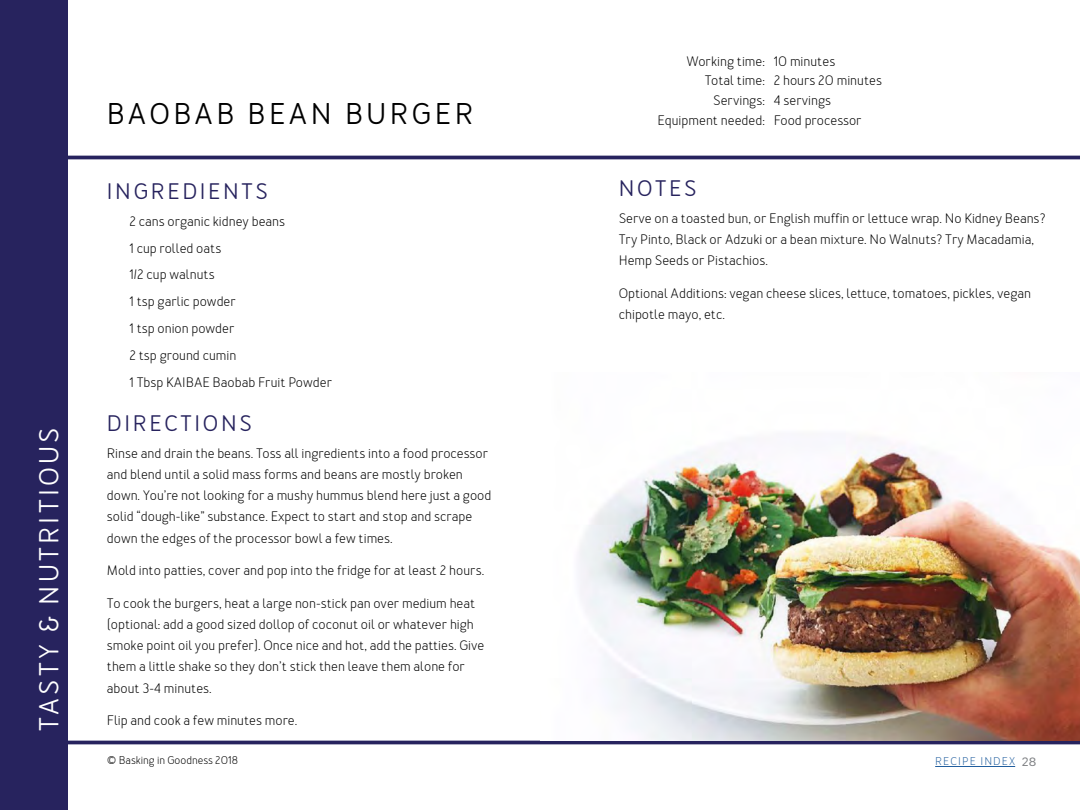
<style>
.page{position:relative;width:1080px;height:810px;background:#fff}
.page>*{position:absolute;margin:0;border:0;box-sizing:border-box;transform-origin:0 0}
.t1{font:500 30px "Merlo";letter-spacing:.12em;color:#000}
.t2{font:500 27.5px "Merlo";letter-spacing:.12em;color:#fff}
.t3{font:500 22.5px "Merlo";letter-spacing:.12em;color:#27235e}
.t4{font:13.75px/21.2px "Merlo";color:#000}
.t5{font:300 12.5px "Merge";color:#808285}
.t6{font:11.25px "Merlo";color:#000}
.t7{font:11.25px "Merlo";letter-spacing:.1em;color:#215e9e}
</style>
<div class="page">
<hr style="left:0;top:156px;width:1080px;height:3px;background:#27235e">
<hr style="left:0;top:741px;width:1080px;height:3px;background:#27235e">
<div style="left:0;top:0;width:68px;height:810px;background:#27235e"></div>
<img style="left:579px;top:438px;width:501px;height:302px">
<hr style="left:935px;top:766px;width:80px;height:1px;background:#215e9e">
<h2 class="t2" style="left:33px;top:731px;width:305px;rotate:-90deg">TASTY &amp; NUTRITIOUS</h2>
<h1 class="t1" style="left:107px;top:96px;width:368px">BAOBAB BEAN BURGER</h1>
<h3 class="t3" style="left:107px;top:178px;width:162px">INGREDIENTS</h3>
<p class="t4" style="left:129px;top:208px;width:204px;line-height:26.9px">2 cans organic kidney beans<br>1 cup rolled oats<br>1/2 cup walnuts<br>1 tsp garlic powder<br>1 tsp onion powder<br>2 tsp ground cumin<br>1 Tbsp KAIBAE Baobab Fruit Powder</p>
<h3 class="t3" style="left:107px;top:410px;width:146px">DIRECTIONS</h3>
<p class="t4" style="left:107px;top:443px;width:386px">Rinse and drain the beans. Toss all ingredients into a food processor and blend until a solid mass forms and beans are mostly broken down. You’re not looking for a mushy hummus blend here just a good solid “dough-like” substance. Expect to start and stop and scrape down the edges of the processor bowl a few times.</p>
<p class="t4" style="left:107px;top:560px;width:379px">Mold into patties, cover and pop into the fridge for at least 2 hours.</p>
<p class="t4" style="left:107px;top:593px;width:379px">To cook the burgers, heat a large non-stick pan over medium heat (optional: add a good sized dollop of coconut oil or whatever high smoke point oil you prefer). Once nice and hot, add the patties. Give them a little shake so they don’t stick then leave them alone for about 3-4 minutes.</p>
<p class="t4" style="left:107px;top:710px;width:192px">Flip and cook a few minutes more.</p>
<p class="t6" style="left:107px;top:754px;width:133px">© Basking in Goodness 2018</p>
<p class="t4" style="left:687px;top:51px;width:150px">Working time: 10 minutes</p>
<p class="t4" style="left:705px;top:70px;width:179px">Total time: 2 hours 20 minutes</p>
<p class="t4" style="left:713px;top:90px;width:119px">Servings: 4 servings</p>
<p class="t4" style="left:657px;top:110px;width:206px">Equipment needed: Food processor</p>
<h3 class="t3" style="left:619px;top:175px;width:79px">NOTES</h3>
<p class="t4" style="left:619px;top:208px;width:428px">Serve on a toasted bun, or English muffin or lettuce wrap. No Kidney Beans?<br>Try Pinto, Black or Adzuki or a bean mixture. No Walnuts? Try Macadamia,<br>Hemp Seeds or Pistachios.</p>
<p class="t4" style="left:619px;top:283px;width:414px">Optional Additions: vegan cheese slices, lettuce, tomatoes, pickles, vegan chipotle mayo, etc.</p>
<p class="t5" style="left:1022px;top:754px;width:16px">28</p>
<p class="t7" style="left:935px;top:755px;width:82px">RECIPE INDEX</p>
</div>
